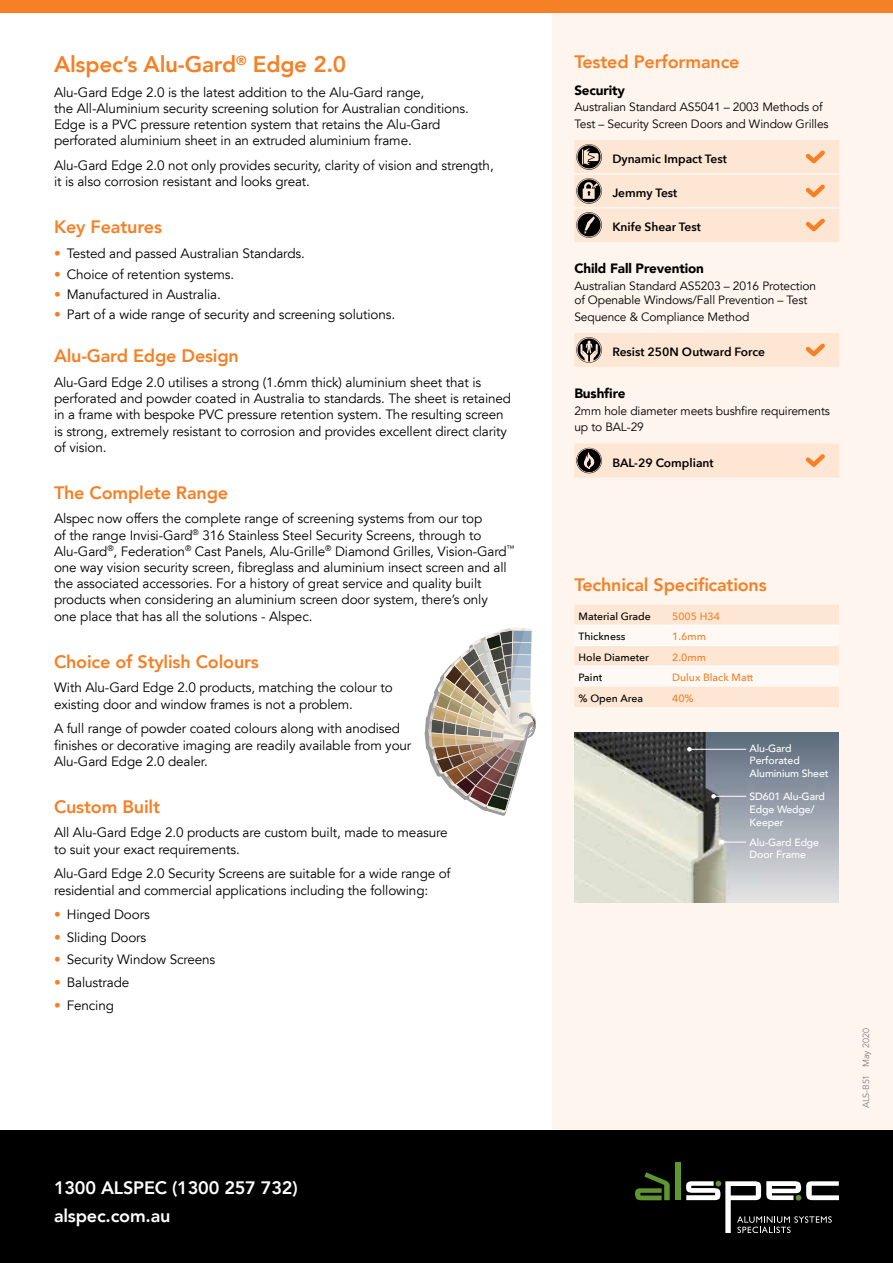
<style>
.page{position:relative;width:893px;height:1263px;background:#fff}
.page>*{position:absolute;margin:0;border:0;box-sizing:border-box;transform-origin:0 0}
.t1{font:800 22.5px "Avenir LT";letter-spacing:-.01em;color:#f58025}
.t2{font:800 18px "Avenir LT";letter-spacing:-.01em;color:#f58025}
.t3{font:800 18px "Avenir LT";letter-spacing:-.01em;color:#fff}
.t4{font:13.5px/16.2px "Avenir LT";letter-spacing:-.01em;color:#000}
.t5{font:900 13.5px "Avenir LT";letter-spacing:-.01em;color:#000}
.t6{font:12px/16.2px "Avenir LT";letter-spacing:-.01em;color:#000}
.t7{font:600 12px "Avenir Next";color:#000}
.t8{font:500 10.5px/12.6px "Avenir LT";letter-spacing:-.01em;color:#fff}
.t9{font:500 10.5px "Avenir Next";color:#000}
.t10{font:500 10.5px "Avenir Next";color:#f58025}
.t11{font:9px "Avenir LT";letter-spacing:-.01em;color:#808285}
.s1{color:#f58025}
</style>
<div class="page">
<div style="left:553px;top:0;width:340px;height:1208px;background:#fef5ee"></div>
<div style="left:0;top:0;width:893px;height:13px;background:#f58025"></div>
<div style="left:0;top:1130px;width:893px;height:133px;background:#000"></div>
<div style="left:675px;top:1162px;width:5px;height:38px;background:#5e9732"></div>
<svg style="left:635px;top:1172px;width:35px;height:28px"></svg>
<svg style="left:686px;top:1181px;width:153px;height:52px"></svg>
<svg style="left:424px;top:627px;width:112px;height:189px"></svg>
<img style="left:574px;top:733px;width:265px;height:169px">
<hr style="left:689px;top:749px;width:57px;height:1px;background:#fff">
<svg style="left:687px;top:747px;width:5px;height:4px"></svg>
<hr style="left:713px;top:796px;width:33px;height:1px;background:#fff">
<svg style="left:711px;top:794px;width:5px;height:4px"></svg>
<svg style="left:720px;top:840px;width:26px;height:4px"></svg>
<svg style="left:574px;top:140px;width:265px;height:102px;background:#f3dcca"></svg>
<div style="left:574px;top:333px;width:265px;height:34px;background:#fde6d3"></div>
<svg style="left:574px;top:444px;width:265px;height:34px;background:#f2dbc8"></svg>
<svg style="left:574px;top:604px;width:265px;height:103px"></svg>
<hr style="left:574px;top:624px;width:94px;height:1px;background:#fff">
<hr style="left:668px;top:624px;width:171px;height:1px;background:#fff">
<hr style="left:574px;top:645px;width:94px;height:1px;background:#fff">
<hr style="left:668px;top:645px;width:171px;height:1px;background:#fff">
<hr style="left:574px;top:665px;width:94px;height:1px;background:#fff">
<hr style="left:668px;top:665px;width:171px;height:1px;background:#fff">
<h1 class="t1" style="left:54px;top:51px;width:294px">Alspec’s Alu-Gard<sup>®</sup> Edge 2.0</h1>
<p class="t4" style="left:54px;top:84px;width:416px">Alu-Gard Edge 2.0 is the latest addition to the Alu-Gard range,<br>the All-Aluminium security screening solution for Australian conditions.<br>Edge is a PVC pressure retention system that retains the Alu-Gard perforated aluminium sheet in an extruded aluminium frame.</p>
<p class="t4" style="left:54px;top:158px;width:441px">Alu-Gard Edge 2.0 not only provides security, clarity of vision and strength, it is also corrosion resistant and looks great.</p>
<h2 class="t2" style="left:54px;top:216px;width:110px">Key Features</h2>
<p class="t4" style="left:54px;top:246px;width:252px"><span class="s1">•</span> Tested and passed Australian Standards.</p>
<p class="t4" style="left:54px;top:266px;width:182px"><span class="s1">•</span> Choice of retention systems.</p>
<p class="t4" style="left:54px;top:287px;width:168px"><span class="s1">•</span> Manufactured in Australia.</p>
<p class="t4" style="left:54px;top:307px;width:343px"><span class="s1">•</span> Part of a wide range of security and screening solutions.</p>
<h2 class="t2" style="left:54px;top:345px;width:186px">Alu-Gard Edge Design</h2>
<p class="t4" style="left:54px;top:375px;width:459px">Alu-Gard Edge 2.0 utilises a strong (1.6mm thick) aluminium sheet that is perforated and powder coated in Australia to standards. The sheet is retained in a frame with bespoke PVC pressure retention system. The resulting screen is strong, extremely resistant to corrosion and provides excellent direct clarity of vision.</p>
<h2 class="t2" style="left:54px;top:482px;width:176px">The Complete Range</h2>
<p class="t4" style="left:54px;top:511px;width:462px">Alspec now offers the complete range of screening systems from our top<br>of the range Invisi-Gard<sup>®</sup> 316 Stainless Steel Security Screens, through to Alu-Gard<sup>®</sup>, Federation<sup>®</sup> Cast Panels, Alu-Grille<sup>®</sup> Diamond Grilles, Vision-Gard<sup>™ </sup>one way vision security screen, fibreglass and aluminium insect screen and all the associated accessories. For a history of great service and quality built products when considering an aluminium screen door system, there’s only<br>one place that has all the solutions - Alspec.</p>
<h2 class="t2" style="left:54px;top:651px;width:206px">Choice of Stylish Colours</h2>
<p class="t4" style="left:54px;top:680px;width:340px">With Alu-Gard Edge 2.0 products, matching the colour to existing door and window frames is not a problem.</p>
<p class="t4" style="left:54px;top:721px;width:359px">A full range of powder coated colours along with anodised finishes or decorative imaging are readily available from your<br>Alu-Gard Edge 2.0 dealer.</p>
<h2 class="t2" style="left:54px;top:796px;width:108px">Custom Built</h2>
<p class="t4" style="left:54px;top:825px;width:395px">All Alu-Gard Edge 2.0 products are custom built, made to measure to suit your exact requirements.</p>
<p class="t4" style="left:54px;top:866px;width:398px">Alu-Gard Edge 2.0 Security Screens are suitable for a wide range of residential and commercial applications including the following:</p>
<p class="t4" style="left:54px;top:907px;width:97px"><span class="s1">•</span> Hinged Doors</p>
<p class="t4" style="left:54px;top:929px;width:94px"><span class="s1">•</span> Sliding Doors</p>
<p class="t4" style="left:54px;top:952px;width:163px"><span class="s1">•</span> Security Window Screens</p>
<p class="t4" style="left:54px;top:974px;width:77px"><span class="s1">•</span> Balustrade</p>
<p class="t4" style="left:54px;top:997px;width:61px"><span class="s1">•</span> Fencing</p>
<h2 class="t3" style="left:54px;top:1177px;width:245px">1300 ALSPEC (1300 257 732)</h2>
<h2 class="t3" style="left:54px;top:1205px;width:118px">alspec.com.au</h2>
<h2 class="t2" style="left:574px;top:51px;width:167px">Tested Performance</h2>
<p class="t5" style="left:574px;top:82px;width:52px">Security</p>
<p class="t6" style="left:574px;top:99px;width:256px">Australian Standard AS5041 – 2003 Methods of<br>Test – Security Screen Doors and Window Grilles</p>
<p class="t7" style="left:612px;top:148px;width:116px">Dynamic Impact Test</p>
<p class="t7" style="left:612px;top:182px;width:67px">Jemmy Test</p>
<p class="t7" style="left:612px;top:216px;width:90px">Knife Shear Test</p>
<p class="t5" style="left:574px;top:261px;width:131px">Child Fall Prevention</p>
<p class="t6" style="left:574px;top:279px;width:243px;line-height:14.4px">Australian Standard AS5203 – 2016 Protection of Openable Windows/Fall Prevention – Test</p>
<p class="t6" style="left:574px;top:309px;width:177px">Sequence &amp; Compliance Method</p>
<p class="t7" style="left:612px;top:341px;width:154px">Resist 250N Outward Force</p>
<p class="t5" style="left:574px;top:386px;width:53px">Bushfire</p>
<p class="t6" style="left:574px;top:403px;width:257px">2mm hole diameter meets bushfire requirements up to BAL-29</p>
<p class="t7" style="left:612px;top:452px;width:103px">BAL-29 Compliant</p>
<h2 class="t2" style="left:574px;top:574px;width:194px">Technical Specifications</h2>
<p class="t9" style="left:579px;top:607px;width:74px">Material Grade</p>
<p class="t10" style="left:672px;top:607px;width:49px">5005 H34</p>
<p class="t9" style="left:579px;top:628px;width:48px">Thickness</p>
<p class="t10" style="left:672px;top:628px;width:35px">1.6mm</p>
<p class="t9" style="left:579px;top:648px;width:72px">Hole Diameter</p>
<p class="t10" style="left:672px;top:648px;width:35px">2.0mm</p>
<p class="t9" style="left:579px;top:669px;width:25px">Paint</p>
<p class="t10" style="left:672px;top:669px;width:83px">Dulux Black Matt</p>
<p class="t9" style="left:579px;top:689px;width:66px">% Open Area</p>
<p class="t10" style="left:672px;top:689px;width:23px">40%</p>
<p class="t8" style="left:750px;top:742px;width:81px">Alu-Gard<br>Perforated<br>Aluminium Sheet</p>
<p class="t8" style="left:750px;top:791px;width:77px">SD601 Alu-Gard<br>Edge Wedge/<br>Keeper</p>
<p class="t8" style="left:750px;top:836px;width:71px">Alu-Gard Edge<br>Door Frame</p>
<p class="t11" style="left:861px;top:1108px;width:81px;rotate:-90deg">ALS-B51 May 2020</p>
</div>
